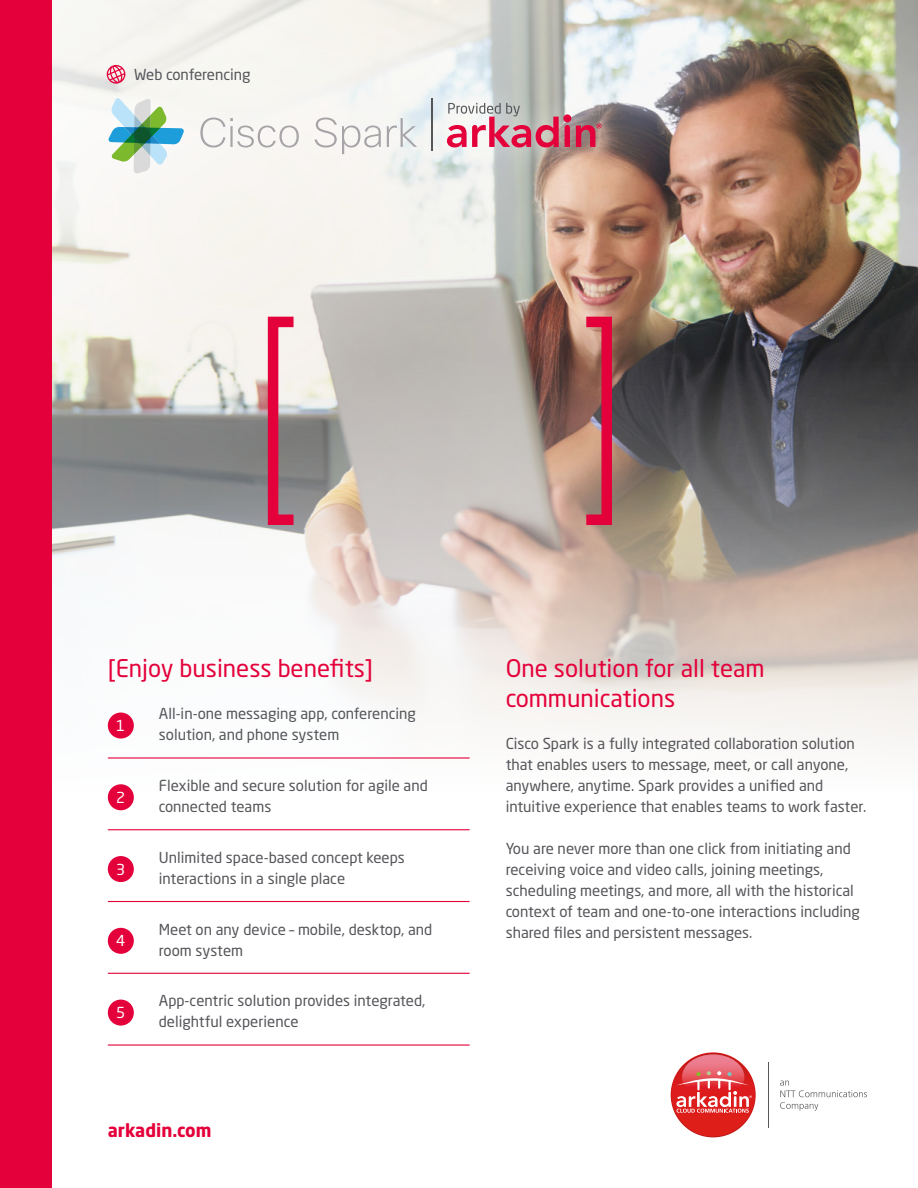
<style>
.page{position:relative;width:918px;height:1188px;background:#fff}
.page>*{position:absolute;margin:0;border:0;box-sizing:border-box;transform-origin:0 0}
.t1{font:24px/30px "Neo Sans Std";color:#e4003a}
.t2{font:700 18px "Neo Sans Std";color:#e4003a}
.t3{font:15px/21px "Neo Sans Std";color:#55565a}
.t4{font:15px "Neo Sans Std";color:#fff}
</style>
<div class="page">
<img style="left:51px;top:0;width:867px;height:359px">
<svg style="left:51px;top:359px;width:867px;height:435px"></svg>
<div style="left:0;top:0;width:51px;height:1188px;background:#e4003a"></div>
<div style="left:581px;top:317px;width:31px;height:208px;border:10px solid #e4003a"></div>
<div style="left:268px;top:317px;width:31px;height:208px;border:10px solid #e4003a"></div>
<div style="left:85px;top:75px;width:540px;height:122px;background:#fff;opacity:.4"></div>
<svg style="left:447px;top:103px;width:155px;height:44px"></svg>
<div style="left:563px;top:114px;width:8px;height:8px;background:#e4003a;border-radius:50%"></div>
<hr style="left:431px;top:98px;width:2px;height:53px;background:#55565a">
<svg style="left:200px;top:118px;width:99px;height:30px"></svg>
<svg style="left:315px;top:118px;width:66px;height:36px"></svg>
<svg style="left:387px;top:118px;width:30px;height:29px"></svg>
<svg style="left:108px;top:98px;width:76px;height:75px"></svg>
<hr style="left:108px;top:757px;width:362px;height:2px;background:#e4003a">
<hr style="left:108px;top:829px;width:362px;height:1px;background:#e4003a">
<hr style="left:108px;top:901px;width:362px;height:1px;background:#e4003a">
<hr style="left:108px;top:973px;width:362px;height:1px;background:#e4003a">
<hr style="left:108px;top:1044px;width:362px;height:2px;background:#e4003a">
<div style="left:108px;top:713px;width:26px;height:26px;background:#e4003a;border-radius:50%"></div>
<div style="left:108px;top:784px;width:26px;height:26px;background:#e4003a;border-radius:50%"></div>
<div style="left:108px;top:856px;width:26px;height:26px;background:#e4003a;border-radius:50%"></div>
<div style="left:108px;top:928px;width:26px;height:26px;background:#e4003a;border-radius:50%"></div>
<div style="left:108px;top:1000px;width:26px;height:26px;background:#e4003a;border-radius:50%"></div>
<svg style="left:107px;top:65px;width:18px;height:19px"></svg>
<hr style="left:768px;top:1062px;width:1px;height:65px;background:#55565a">
<svg style="left:780px;top:1081px;width:87px;height:30px"></svg>
<div style="left:672px;top:1053px;width:83px;height:84px;background:#dd1e19;border-radius:42px"></div>
<svg style="left:676px;top:1054px;width:76px;height:59px"></svg>
<p class="t3" style="left:134px;top:63px;width:118px">Web conferencing</p>
<h1 class="t1" style="left:108px;top:653px;width:267px">[Enjoy business benefits]</h1>
<p class="t3" style="left:159px;top:703px;width:259px">All-in-one messaging app, conferencing solution, and phone system</p>
<p class="t3" style="left:159px;top:775px;width:271px">Flexible and secure solution for agile and connected teams</p>
<p class="t3" style="left:159px;top:847px;width:247px">Unlimited space-based concept keeps interactions in a single place</p>
<p class="t3" style="left:159px;top:918px;width:275px">Meet on any device – mobile, desktop, and room system</p>
<p class="t3" style="left:159px;top:990px;width:268px">App-centric solution provides integrated, delightful experience</p>
<p class="t4" style="left:116px;top:716px;width:11px">1</p>
<p class="t4" style="left:116px;top:788px;width:11px">2</p>
<p class="t4" style="left:116px;top:860px;width:11px">3</p>
<p class="t4" style="left:116px;top:932px;width:11px">4</p>
<p class="t4" style="left:116px;top:1003px;width:11px">5</p>
<p class="t2" style="left:108px;top:1119px;width:105px">arkadin.com</p>
<h1 class="t1" style="left:506px;top:653px;width:261px">One solution for all team communications</h1>
<p class="t3" style="left:506px;top:733px;width:362px">Cisco Spark is a fully integrated collaboration solution that enables users to message, meet, or call anyone, anywhere, anytime. Spark provides a unified and intuitive experience that enables teams to work faster.</p>
<p class="t3" style="left:506px;top:838px;width:356px">You are never more than one click from initiating and receiving voice and video calls, joining meetings, scheduling meetings, and more, all with the historical context of team and one-to-one interactions including shared files and persistent messages.</p>
</div>
